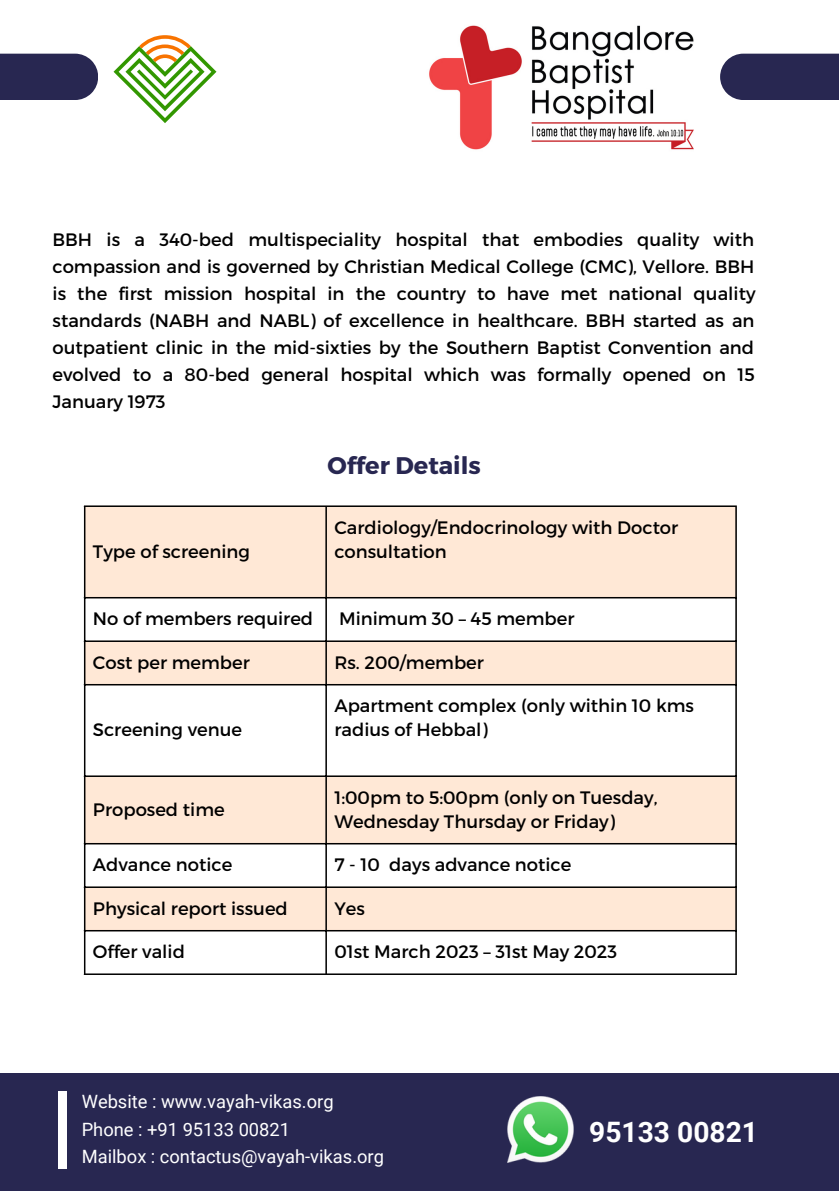
<style>
.page{position:relative;width:839px;height:1191px;background:#fff}
.page>*{position:absolute;margin:0;border:0;box-sizing:border-box;transform-origin:0 0}
.t1{font:700 28.2px "Roboto";color:#fff}
.t2{font:700 24px "Montserrat";color:#282751}
.t3{font:18.4px "Roboto";color:#fff}
.t4{font:18px/27px "Montserrat";color:#000}
</style>
<div class="page">
<div style="left:0;top:1073px;width:838px;height:118px;background:#282751"></div>
<div style="left:59px;top:1091px;width:8px;height:77px;background:#fff"></div>
<div style="left:0;top:54px;width:98px;height:46px;background:#282751"></div>
<div style="left:720px;top:54px;width:118px;height:46px;background:#282751"></div>
<svg style="left:113px;top:35px;width:103px;height:88px"></svg>
<img style="left:507px;top:1097px;width:66px;height:66px">
<svg style="left:85px;top:507px;width:650px;height:423px;fill:#ffe8d6"></svg>
<hr style="left:84px;top:507px;width:1px;height:466px;background:#000">
<hr style="left:325px;top:507px;width:2px;height:466px;background:#000">
<hr style="left:735px;top:507px;width:1px;height:466px;background:#000">
<hr style="left:84px;top:505px;width:652px;height:2px;background:#000">
<hr style="left:84px;top:597px;width:652px;height:1px;background:#000">
<hr style="left:84px;top:640px;width:652px;height:2px;background:#000">
<hr style="left:84px;top:684px;width:652px;height:1px;background:#000">
<hr style="left:84px;top:775px;width:652px;height:2px;background:#000">
<hr style="left:84px;top:843px;width:652px;height:1px;background:#000">
<hr style="left:84px;top:886px;width:652px;height:2px;background:#000">
<hr style="left:84px;top:930px;width:652px;height:1px;background:#000">
<hr style="left:84px;top:973px;width:652px;height:2px;background:#000">
<img style="left:429px;top:25px;width:265px;height:125px">
<p class="t4" style="left:53px;top:225px;width:704px;text-align:justify">BBH is a 340-bed multispeciality hospital that embodies quality with compassion and is governed by Christian Medical College (CMC), Vellore. BBH is the first mission hospital in the country to have met national quality standards (NABH and NABL) of excellence in healthcare. BBH started as an outpatient clinic in the mid-sixties by the Southern Baptist Convention and evolved to a 80-bed general hospital which was formally opened on 15<br>January 1973</p>
<p class="t4" style="left:93px;top:537px;width:158px">Type of screening</p>
<p class="t2" style="left:327px;top:450px;width:155px">Offer Details</p>
<p class="t4" style="left:334px;top:515px;width:345px;line-height:24px">Cardiology/Endocrinology with Doctor consultation</p>
<p class="t4" style="left:93px;top:605px;width:222px">No of members required</p>
<p class="t4" style="left:339px;top:605px;width:237px">Minimum 30 – 45 member</p>
<p class="t4" style="left:93px;top:648px;width:158px">Cost per member</p>
<p class="t4" style="left:334px;top:648px;width:151px">Rs. 200/member</p>
<p class="t4" style="left:93px;top:716px;width:151px">Screening venue</p>
<p class="t4" style="left:334px;top:693px;width:361px;line-height:24px">Apartment complex (only within 10 kms radius of Hebbal)</p>
<p class="t4" style="left:93px;top:795px;width:133px">Proposed time</p>
<p class="t4" style="left:334px;top:785px;width:324px;line-height:24px">1:00pm to 5:00pm (only on Tuesday,<br>Wednesday Thursday or Friday)</p>
<p class="t4" style="left:93px;top:851px;width:141px">Advance notice</p>
<p class="t4" style="left:334px;top:851px;width:238px">7 - 10 days advance notice</p>
<p class="t4" style="left:93px;top:894px;width:196px">Physical report issued</p>
<p class="t4" style="left:334px;top:894px;width:32px">Yes</p>
<p class="t4" style="left:93px;top:938px;width:93px">Offer valid</p>
<p class="t4" style="left:334px;top:938px;width:284px">01st March 2023 – 31st May 2023</p>
<p class="t3" style="left:82px;top:1091px;width:253px">Website : www.vayah-vikas.org</p>
<p class="t3" style="left:82px;top:1119px;width:210px">Phone : +91 95133 00821</p>
<p class="t3" style="left:82px;top:1146px;width:304px">Mailbox : contactus@vayah-vikas.org</p>
<p class="t1" style="left:589px;top:1116px;width:170px">95133 00821</p>
</div>
